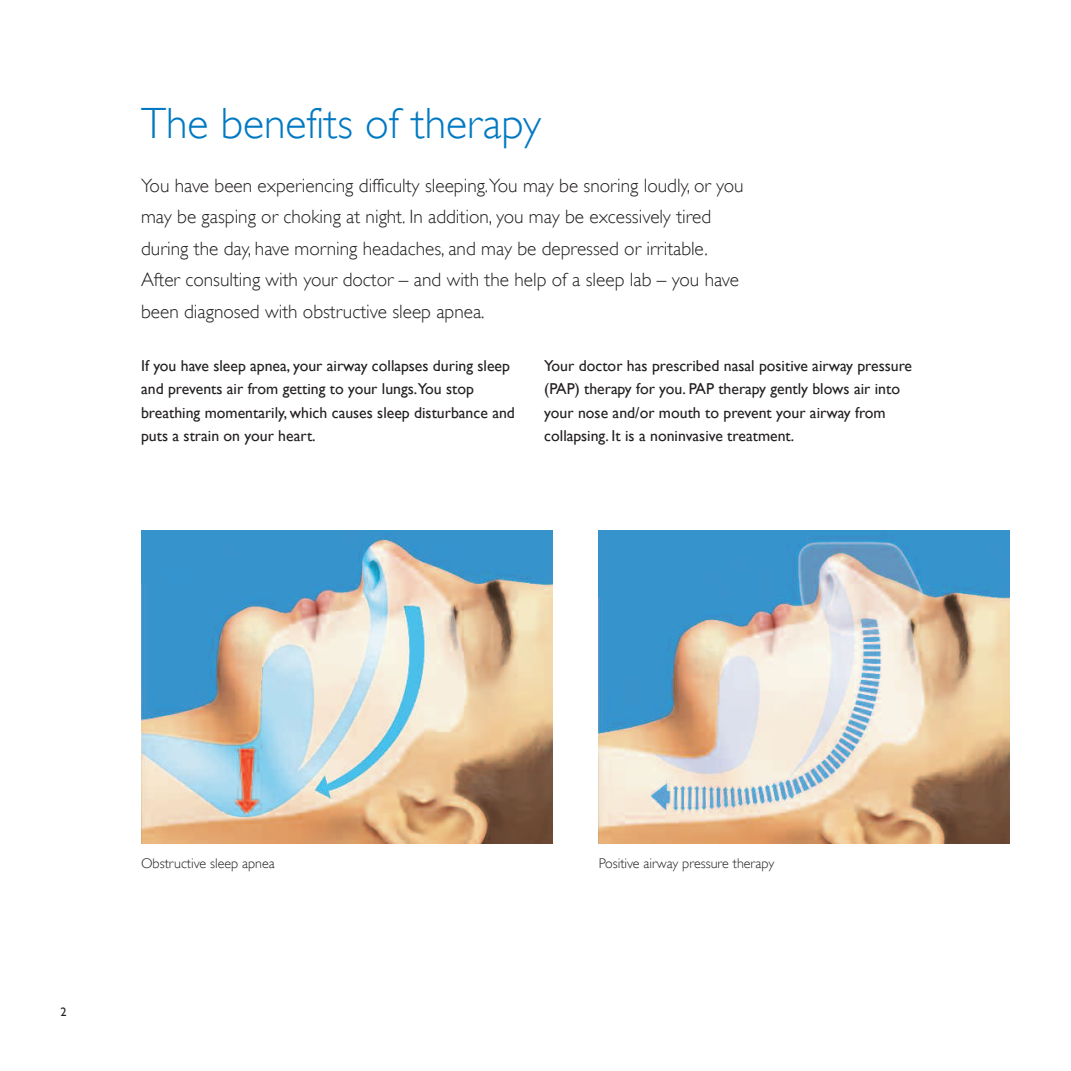
<style>
.page{position:relative;width:1071px;height:1071px;background:#fff}
.page>*{position:absolute;margin:0;border:0;box-sizing:border-box;transform-origin:0 0}
.t1{font:300 43.75px "Gill Alt One";color:#0079c2}
.t2{font:300 19.25px/31.5px "Gill Alt One";color:#231f20}
.t3{font:15.75px/23.6px "Gill Alt One";color:#231f20}
.t4{font:300 14px "Gill Alt One";color:#231f20}
.t5{font:12.25px "Gill Alt One";color:#231f20}
</style>
<div class="page">
<img style="left:141px;top:531px;width:412px;height:312px">
<img style="left:599px;top:531px;width:411px;height:312px">
<h1 class="t1" style="left:141px;top:98px;width:401px">The benefits of therapy</h1>
<p class="t2" style="left:141px;top:170px;width:604px">You have been experiencing difficulty sleeping.You may be snoring loudly, or you may be gasping or choking at night. In addition, you may be excessively tired during the day, have morning headaches, and may be depressed or irritable.<br>After consulting with your doctor – and with the help of a sleep lab – you have been diagnosed with obstructive sleep apnea.</p>
<p class="t3" style="left:141px;top:353px;width:375px">If you have sleep apnea, your airway collapses during sleep and prevents air from getting to your lungs.You stop breathing momentarily, which causes sleep disturbance and puts a strain on your heart.</p>
<p class="t3" style="left:544px;top:353px;width:369px">Your doctor has prescribed nasal positive airway pressure (PAP) therapy for you. PAP therapy gently blows air into your nose and/or mouth to prevent your airway from collapsing. It is a noninvasive treatment.</p>
<p class="t5" style="left:60px;top:1005px;width:8px">2</p>
<p class="t4" style="left:141px;top:856px;width:135px">Obstructive sleep apnea</p>
<p class="t4" style="left:599px;top:856px;width:177px">Positive airway pressure therapy</p>
</div>
